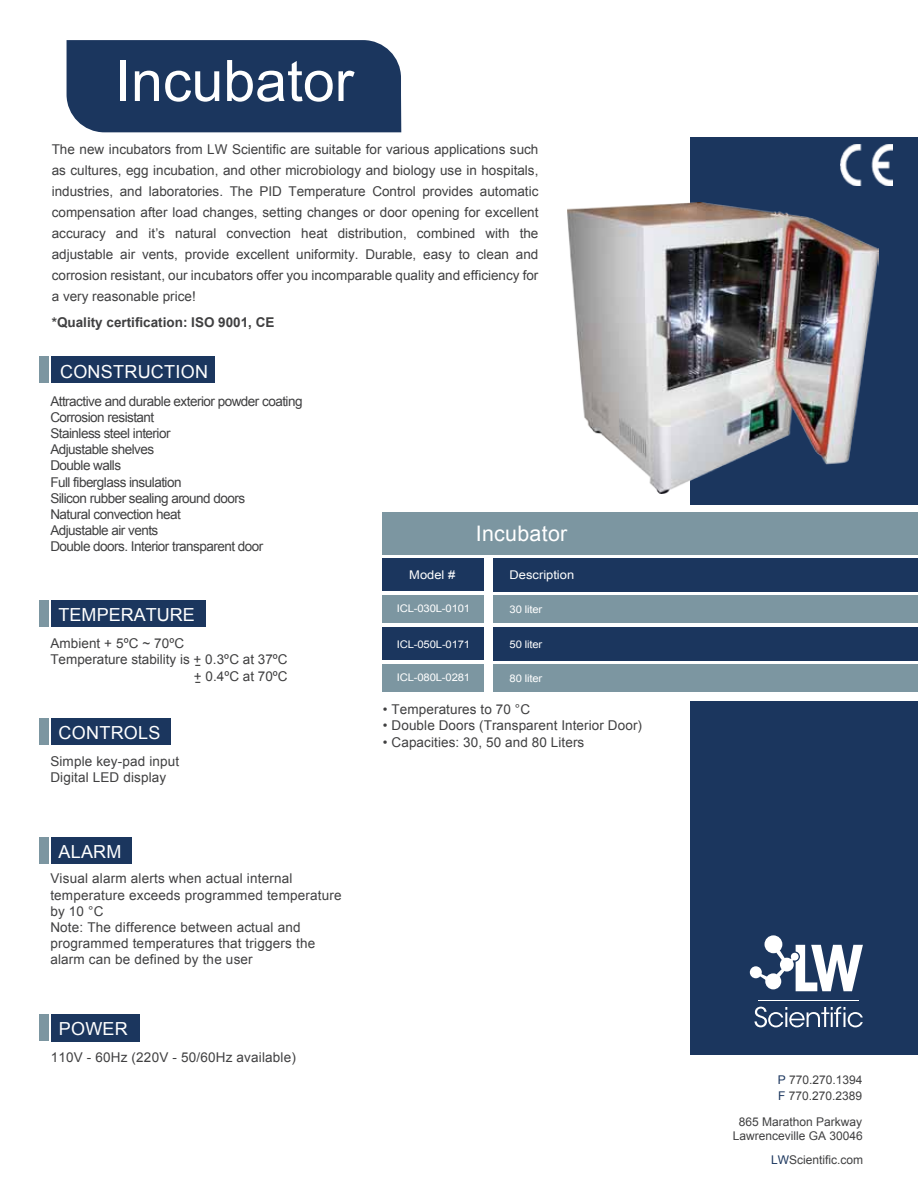
<style>
.page{position:relative;width:918px;height:1188px;background:#fff}
.page>*{position:absolute;margin:0;border:0;box-sizing:border-box;transform-origin:0 0}
.t1{font:57.3px "Arial";color:#fff}
.t2{font:21.45px "Arial";letter-spacing:.015em;color:#fff}
.t3{font:18px "Arial";letter-spacing:.015em;color:#fff}
.t4{font:13.5px/16.2px "Arial";letter-spacing:.005em;color:#404041}
.t5{font:13.5px/16.2px "Arial";letter-spacing:-.04em;color:#404041}
.t6{font:700 13.5px "Arial";color:#404041}
.t7{font:12px/16.5px "Arial";color:#404041}
.t8{font:12px "Arial";color:#fff;scale:1.08 1}
.t9{font:10.5px "Arial";letter-spacing:-.015em;color:#fff;scale:1.08 1}
.t10{font:10.5px/16.2px "Arial";color:#000;scale:1.77 1}
.s1{color:#1b365e}
</style>
<div class="page">
<div style="left:51px;top:356px;width:163px;height:27px;background:#1b365e"></div>
<div style="left:51px;top:600px;width:155px;height:27px;background:#1b365e"></div>
<div style="left:51px;top:718px;width:120px;height:27px;background:#1b365e"></div>
<div style="left:51px;top:837px;width:81px;height:27px;background:#1b365e"></div>
<div style="left:690px;top:701px;width:228px;height:353px;background:#1b365e"></div>
<div style="left:690px;top:137px;width:228px;height:368px;background:#1b365e"></div>
<div style="left:493px;top:558px;width:425px;height:33px;background:#1b365e"></div>
<div style="left:493px;top:595px;width:425px;height:28px;background:#7c96a1"></div>
<div style="left:382px;top:595px;width:102px;height:28px;background:#7c96a1"></div>
<div style="left:382px;top:558px;width:102px;height:33px;background:#1b365e"></div>
<svg style="left:755px;top:1007px;width:108px;height:20px"></svg>
<hr style="left:759px;top:1000px;width:100px;height:1px;background:#fff">
<svg style="left:749px;top:935px;width:114px;height:56px"></svg>
<div style="left:382px;top:513px;width:536px;height:42px;background:#7c96a1"></div>
<div style="left:39px;top:356px;width:9px;height:27px;background:#7c96a1"></div>
<div style="left:39px;top:600px;width:9px;height:27px;background:#7c96a1"></div>
<div style="left:39px;top:718px;width:9px;height:27px;background:#7c96a1"></div>
<div style="left:39px;top:837px;width:9px;height:27px;background:#7c96a1"></div>
<div style="left:67px;top:40px;width:334px;height:92px;background:#1b365e"></div>
<div style="left:51px;top:1014px;width:89px;height:27px;background:#1b365e"></div>
<div style="left:39px;top:1014px;width:9px;height:27px;background:#7c96a1"></div>
<div style="left:493px;top:627px;width:425px;height:33px;background:#1b365e"></div>
<div style="left:493px;top:664px;width:425px;height:28px;background:#7c96a1"></div>
<div style="left:382px;top:664px;width:102px;height:28px;background:#7c96a1"></div>
<div style="left:382px;top:627px;width:102px;height:33px;background:#1b365e"></div>
<img style="left:840px;top:144px;width:52px;height:42px">
<img style="left:568px;top:202px;width:311px;height:291px">
<p class="t1" style="left:115px;top:43px;width:240px">Incubator</p>
<p class="t4" style="left:52px;top:139px;width:488px;line-height:21px;text-align:justify">The new incubators from LW Scientific are suitable for various applications such as cultures, egg incubation, and other microbiology and biology use in hospitals, industries, and laboratories. The PID Temperature Control provides automatic compensation after load changes, setting changes or door opening for excellent accuracy and it’s natural convection heat distribution, combined with the adjustable air vents, provide excellent uniformity. Durable, easy to clean and corrosion resistant, our incubators offer you incomparable quality and efficiency for a very reasonable price!</p>
<p class="t6" style="left:52px;top:314px;width:224px">*Quality certification: ISO 9001, CE</p>
<p class="t3" style="left:60px;top:360px;width:149px">CONSTRUCTION</p>
<p class="t5" style="left:50px;top:393px;width:254px">Attractive and durable exterior powder coating<br>Corrosion resistant<br>Stainless steel interior<br>Adjustable shelves<br>Double walls<br>Full fiberglass insulation<br>Silicon rubber sealing around doors<br>Natural convection heat<br>Adjustable air vents<br>Double doors. Interior transparent door</p>
<p class="t3" style="left:59px;top:603px;width:138px">TEMPERATURE</p>
<p class="t4" style="left:50px;top:635px;width:239px">Ambient + 5ºC ~ 70ºC<br>Temperature stability is + 0.3ºC at 37ºC</p>
<p class="t10" style="left:195px;top:657px;width:5px">- -</p>
<p class="t4" style="left:194px;top:668px;width:95px">+ 0.4ºC at 70ºC</p>
<p class="t3" style="left:59px;top:721px;width:103px">CONTROLS</p>
<p class="t4" style="left:50px;top:753px;width:130px">Simple key-pad input<br>Digital LED display</p>
<p class="t3" style="left:59px;top:840px;width:64px">ALARM</p>
<p class="t4" style="left:50px;top:871px;width:293px">Visual alarm alerts when actual internal temperature exceeds programmed temperature by 10 °C<br>Note: The difference between actual and programmed temperatures that triggers the alarm can be defined by the user</p>
<p class="t3" style="left:59px;top:1017px;width:70px">POWER</p>
<p class="t4" style="left:51px;top:1050px;width:247px">110V - 60Hz (220V - 50/60Hz available)</p>
<p class="t2" style="left:476px;top:520px;width:93px">Incubator</p>
<p class="t8" style="left:409px;top:566px;width:44px">Model #</p>
<p class="t8" style="left:510px;top:566px;width:61px">Description</p>
<p class="t9" style="left:510px;top:603px;width:32px">30 liter</p>
<p class="t9" style="left:397px;top:602px;width:69px">ICL-030L-0101</p>
<p class="t9" style="left:397px;top:637px;width:69px">ICL-050L-0171</p>
<p class="t9" style="left:510px;top:637px;width:32px">50 liter</p>
<p class="t9" style="left:510px;top:672px;width:32px">80 liter</p>
<p class="t9" style="left:397px;top:671px;width:69px">ICL-080L-0281</p>
<p class="t4" style="left:383px;top:702px;width:149px">• Temperatures to 70 °C</p>
<p class="t4" style="left:383px;top:718px;width:261px">• Double Doors (Transparent Interior Door)</p>
<p class="t4" style="left:383px;top:734px;width:203px">• Capacities: 30, 50 and 80 Liters</p>
<p class="t7" style="left:778px;top:1071px;width:86px"><span class="s1">P</span> 770.270.1394<br><span class="s1">F</span> 770.270.2389</p>
<p class="t7" style="left:733px;top:1114px;width:132px;line-height:14.4px;text-align:center">865 Marathon Parkway<br>Lawrenceville GA 30046</p>
<p class="t7" style="left:771px;top:1151px;width:94px"><span class="s1">LW</span>Scientific.com</p>
</div>
